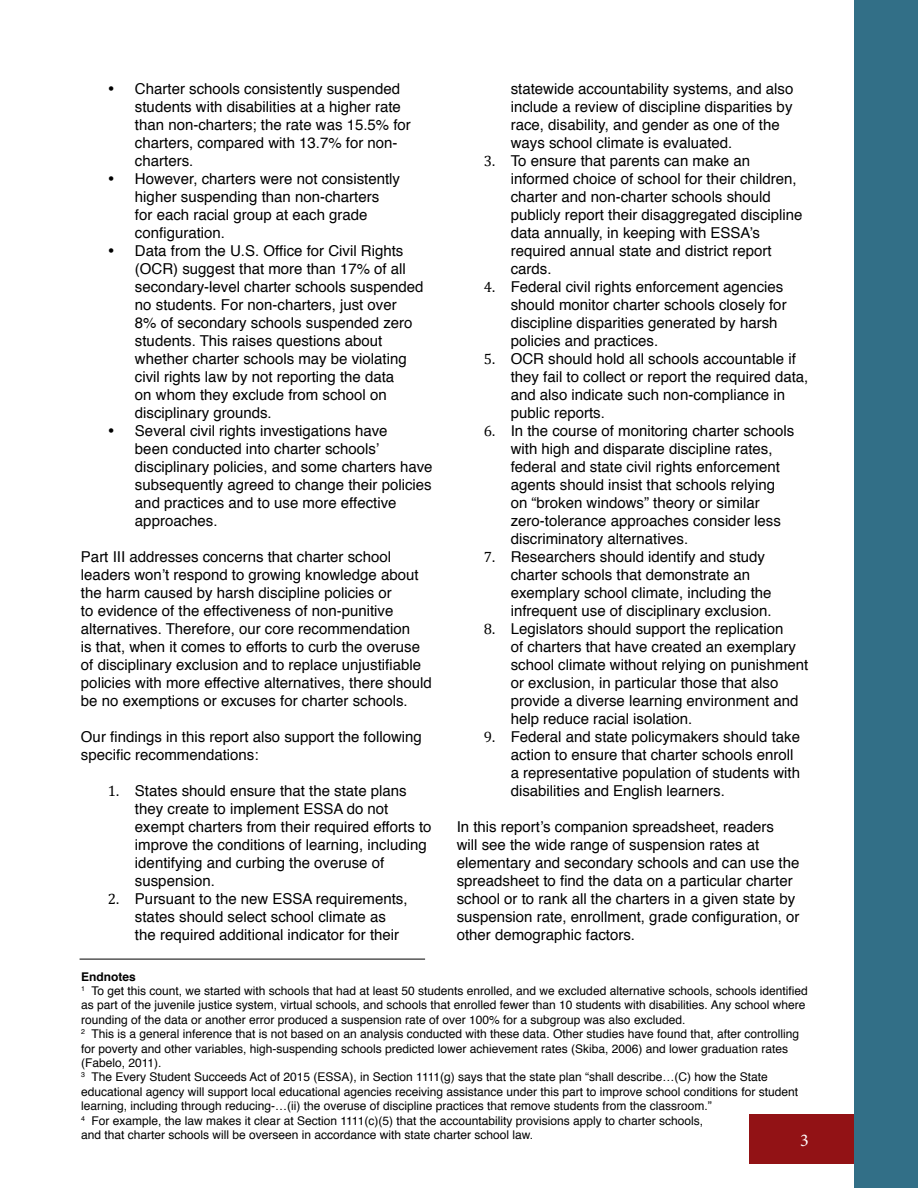
<style>
.page{position:relative;width:918px;height:1188px;background:#fff}
.page>*{position:absolute;margin:0;border:0;box-sizing:border-box;transform-origin:0 0}
.t1{font:18px "Minion Pro";color:#fff}
.t2{font:15px/18px "Helvetica";color:#000}
.t3{font:12px/14.4px "Helvetica";color:#000}
.s1{font-family:"Cambria"}
.s2{font-weight:700}
</style>
<div class="page">
<div style="left:750px;top:1115px;width:168px;height:49px;background:#921215"></div>
<div style="left:854px;top:0;width:64px;height:1188px;background:#326f87"></div>
<hr style="left:80px;top:959px;width:345px;height:1px;background:#000">
<p class="t2" style="left:135px;top:80px;width:277px;text-indent:-27px">• Charter schools consistently suspended students with disabilities at a higher rate than non-charters; the rate was 15.5% for charters, compared with 13.7% for non&shy;charters.</p>
<p class="t2" style="left:135px;top:170px;width:267px;text-indent:-27px">• However, charters were not consistently higher suspending than non-charters for each racial group at each grade configuration.</p>
<p class="t2" style="left:135px;top:242px;width:290px;text-indent:-27px">• Data from the U.S. Office for Civil Rights (OCR) suggest that more than 17% of all secondary-level charter schools suspended no students. For non-charters, just over<br>8% of secondary schools suspended zero students. This raises questions about whether charter schools may be violating civil rights law by not reporting the data<br>on whom they exclude from school on disciplinary grounds.</p>
<p class="t2" style="left:135px;top:422px;width:299px;text-indent:-27px">• Several civil rights investigations have<br>been conducted into charter schools’ disciplinary policies, and some charters have subsequently agreed to change their policies and practices and to use more effective approaches.</p>
<p class="t2" style="left:81px;top:548px;width:352px">Part III addresses concerns that charter school leaders won’t respond to growing knowledge about the harm caused by harsh discipline policies or<br>to evidence of the effectiveness of non-punitive alternatives. Therefore, our core recommendation<br>is that, when it comes to efforts to curb the overuse of disciplinary exclusion and to replace unjustifiable policies with more effective alternatives, there should be no exemptions or excuses for charter schools.</p>
<p class="t2" style="left:81px;top:728px;width:342px">Our findings in this report also support the following specific recommendations:</p>
<p class="t2" style="left:135px;top:782px;width:298px;text-indent:-27px"><span class="s1">1.</span> States should ensure that the state plans they create to implement ESSA do not exempt charters from their required efforts to improve the conditions of learning, including identifying and curbing the overuse of suspension.</p>
<p class="t2" style="left:135px;top:890px;width:274px;text-indent:-27px"><span class="s1">2.</span> Pursuant to the new ESSA requirements, states should select school climate as the required additional indicator for their</p>
<p class="t2" style="left:511px;top:80px;width:284px">statewide accountability systems, and also include a review of discipline disparities by race, disability, and gender as one of the ways school climate is evaluated.</p>
<p class="t2" style="left:511px;top:152px;width:293px;text-indent:-27px"><span class="s1">3.</span> To ensure that parents can make an informed choice of school for their children, charter and non-charter schools should publicly report their disaggregated discipline data annually, in keeping with ESSA’s required annual state and district report cards.</p>
<p class="t2" style="left:511px;top:278px;width:277px;text-indent:-27px"><span class="s1">4.</span> Federal civil rights enforcement agencies should monitor charter schools closely for discipline disparities generated by harsh policies and practices.</p>
<p class="t2" style="left:511px;top:350px;width:299px;text-indent:-27px"><span class="s1">5.</span> OCR should hold all schools accountable if they fail to collect or report the required data, and also indicate such non-compliance in public reports.</p>
<p class="t2" style="left:511px;top:422px;width:285px;text-indent:-27px"><span class="s1">6.</span> In the course of monitoring charter schools with high and disparate discipline rates, federal and state civil rights enforcement agents should insist that schools relying on “broken windows” theory or similar zero-tolerance approaches consider less discriminatory alternatives.</p>
<p class="t2" style="left:511px;top:548px;width:262px;text-indent:-27px"><span class="s1">7.</span> Researchers should identify and study charter schools that demonstrate an exemplary school climate, including the infrequent use of disciplinary exclusion.</p>
<p class="t2" style="left:511px;top:620px;width:299px;text-indent:-27px"><span class="s1">8.</span> Legislators should support the replication<br>of charters that have created an exemplary school climate without relying on punishment or exclusion, in particular those that also provide a diverse learning environment and help reduce racial isolation.</p>
<p class="t2" style="left:511px;top:728px;width:291px;text-indent:-27px"><span class="s1">9.</span> Federal and state policymakers should take action to ensure that charter schools enroll a representative population of students with disabilities and English learners.</p>
<p class="t2" style="left:457px;top:818px;width:344px">In this report’s companion spreadsheet, readers<br>will see the wide range of suspension rates at elementary and secondary schools and can use the spreadsheet to find the data on a particular charter school or to rank all the charters in a given state by suspension rate, enrollment, grade configuration, or other demographic factors.</p>
<p class="t3" style="left:81px;top:970px;width:728px"><span class="s2">Endnotes<br></span><sup>1</sup> To get this count, we started with schools that had at least 50 students enrolled, and we excluded alternative schools, schools identified as part of the juvenile justice system, virtual schools, and schools that enrolled fewer than 10 students with disabilities. Any school where rounding of the data or another error produced a suspension rate of over 100% for a subgroup was also excluded.<br><sup>2</sup> This is a general inference that is not based on an analysis conducted with these data. Other studies have found that, after controlling for poverty and other variables, high-suspending schools predicted lower achievement rates (Skiba, 2006) and lower graduation rates (Fabelo, 2011).<br><sup>3</sup> The Every Student Succeeds Act of 2015 (ESSA), in Section 1111(g) says that the state plan “shall describe…(C) how the State educational agency will support local educational agencies receiving assistance under this part to improve school conditions for student learning, including through reducing-…(ii) the overuse of discipline practices that remove students from the classroom.”<br><sup>4</sup> For example, the law makes it clear at Section 1111(c)(5) that the accountability provisions apply to charter schools,<br>and that charter schools will be overseen in accordance with state charter school law.</p>
<p class="t1" style="left:800px;top:1128px;width:10px">3</p>
</div>
